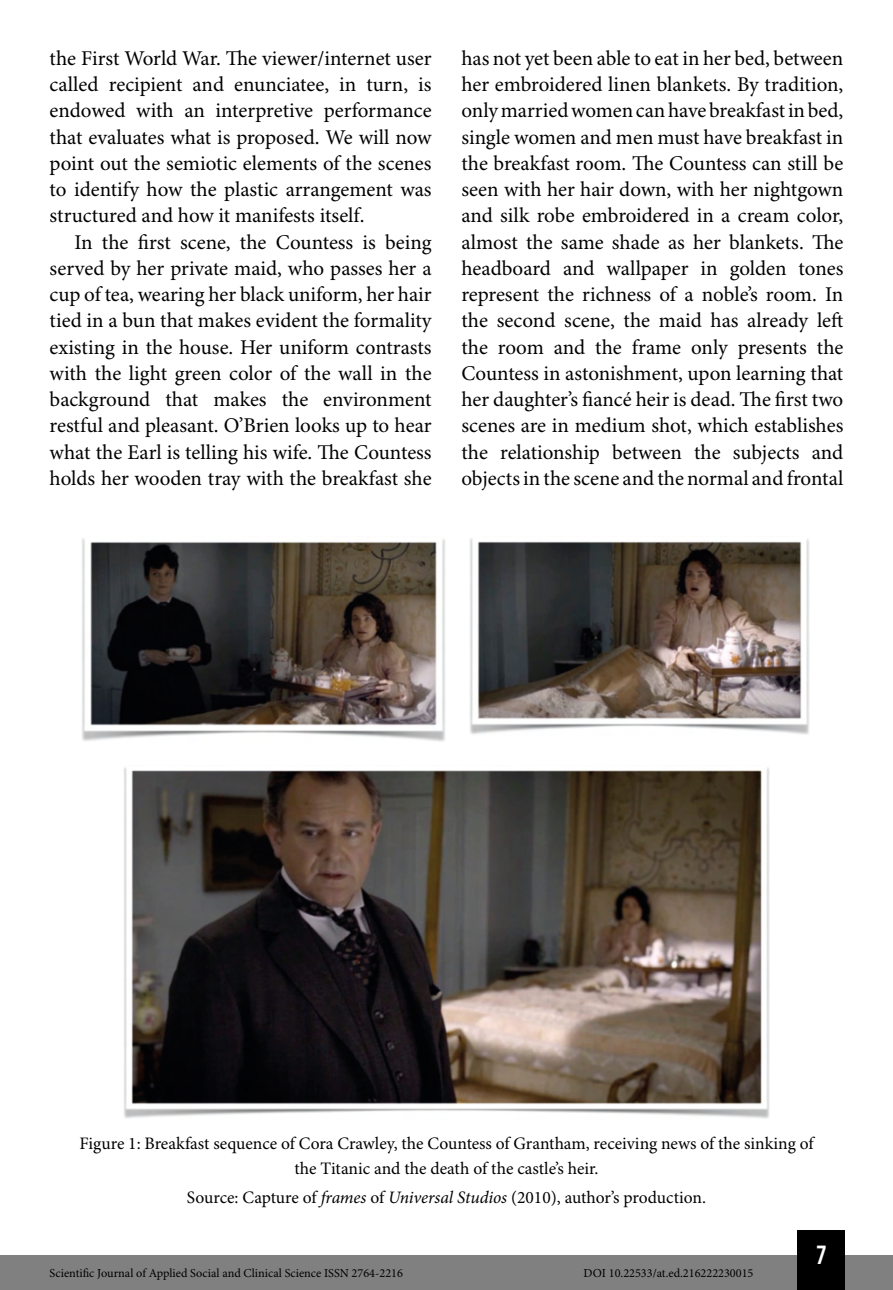
<style>
.page{position:relative;width:893px;height:1290px;background:#fff}
.page>*{position:absolute;margin:0;border:0;box-sizing:border-box;transform-origin:0 0}
.t1{font:26.25px "Bebas Kai";color:#fff}
.t2{font:21px/26.2px "Minion Pro";letter-spacing:-.005em;color:#020203;text-align:justify}
.t3{font:21px/26.2px "Minion Pro";letter-spacing:-.005em;color:#000;text-align:justify}
.t4{font:17.5px/24.5px "Minion Pro";color:#000;text-align:center}
.t5{font:17.5px "Minion Pro";letter-spacing:-.005em;color:#020203}
.t6{font:12.25px "Minion Pro";color:#000}
.s1{font-style:italic}
</style>
<div class="page">
<div style="left:0;top:1255px;width:893px;height:35px;background:#808080"></div>
<div style="left:797px;top:1230px;width:48px;height:60px;background:#000"></div>
<img style="left:82px;top:538px;width:364px;height:204px">
<img style="left:469px;top:538px;width:340px;height:197px">
<img style="left:123px;top:767px;width:647px;height:352px">
<p class="t3" style="left:50px;top:46px;width:383px">the First World War. The viewer/internet user called recipient and enunciatee, in turn, is endowed with an interpretive performance that evaluates what is proposed. We will now point out the semiotic elements of the scenes to identify how the plastic arrangement was structured and how it manifests itself.</p>
<p class="t2" style="left:50px;top:230px;width:384px;text-indent:25px">In the first scene, the Countess is being served by her private maid, who passes her a cup of tea, wearing her black uniform, her hair tied in a bun that makes evident the formality existing in the house. Her uniform contrasts with the light green color of the wall in the background that makes the environment restful and pleasant. O’Brien looks up to hear what the Earl is telling his wife. The Countess holds her wooden tray with the breakfast she</p>
<p class="t2" style="left:461px;top:46px;width:384px">has not yet been able to eat in her bed, between her embroidered linen blankets. By tradition, only married women can have breakfast in bed, single women and men must have breakfast in the breakfast room. The Countess can still be seen with her hair down, with her nightgown and silk robe embroidered in a cream color, almost the same shade as her blankets. The headboard and wallpaper in golden tones represent the richness of a noble’s room. In the second scene, the maid has already left the room and the frame only presents the Countess in astonishment, upon learning that her daughter’s fiancé heir is dead. The first two scenes are in medium shot, which establishes the relationship between the subjects and objects in the scene and the normal and frontal</p>
<p class="t4" style="left:79px;top:1132px;width:736px">Figure 1: Breakfast sequence of Cora Crawley, the Countess of Grantham, receiving news of the sinking of the Titanic and the death of the castle’s heir.</p>
<p class="t5" style="left:187px;top:1187px;width:521px">Source: Capture of <span class="s1">frames</span> of <span class="s1">Universal Studios</span> (2010), author’s production.</p>
<p class="t6" style="left:50px;top:1266px;width:355px">Scientific Journal of Applied Social and Clinical Science ISSN 2764-2216</p>
<p class="t6" style="left:584px;top:1266px;width:171px">DOI 10.22533/at.ed.216222230015</p>
<p class="t1" style="left:817px;top:1241px;width:11px">7</p>
</div>
